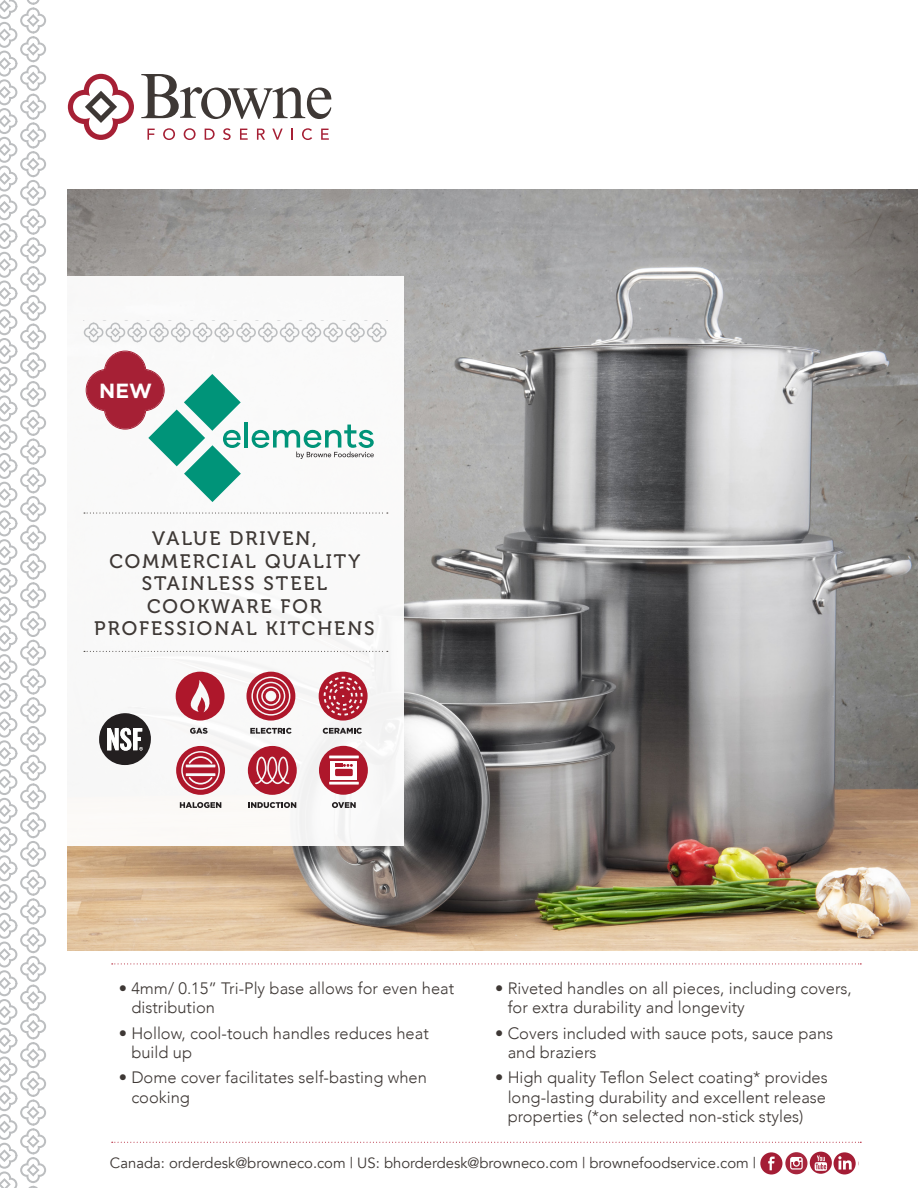
<style>
.page{position:relative;width:918px;height:1188px;background:#fff}
.page>*{position:absolute;margin:0;border:0;box-sizing:border-box;transform-origin:0 0}
.t1{font:700 20.4px "Gotham";color:#fff}
.t2{font:19.5px/22.5px "Museo 500";letter-spacing:.1em;color:#3e3835;text-align:center}
.t3{font:300 16.5px/19.5px "Avenir";color:#3e3835}
.t4{font:14.85px "Avenir";color:#3e3835}
</style>
<div class="page">
<svg style="left:0;top:0;width:46px;height:1188px"></svg>
<svg style="left:68px;top:74px;width:66px;height:66px"></svg>
<svg style="left:147px;top:129px;width:8px;height:11px"></svg>
<svg style="left:163px;top:128px;width:12px;height:12px"></svg>
<svg style="left:184px;top:128px;width:12px;height:12px"></svg>
<svg style="left:205px;top:129px;width:10px;height:11px"></svg>
<svg style="left:223px;top:128px;width:8px;height:12px"></svg>
<svg style="left:240px;top:129px;width:8px;height:11px"></svg>
<svg style="left:257px;top:129px;width:8px;height:11px"></svg>
<svg style="left:272px;top:129px;width:11px;height:11px"></svg>
<svg style="left:291px;top:129px;width:2px;height:11px"></svg>
<svg style="left:302px;top:128px;width:10px;height:12px"></svg>
<svg style="left:321px;top:129px;width:8px;height:11px"></svg>
<svg style="left:141px;top:74px;width:190px;height:45px"></svg>
<div style="left:760px;top:1152px;width:22px;height:23px;background:#a41d35;border-radius:50%"></div>
<svg style="left:768px;top:1157px;width:7px;height:13px"></svg>
<svg style="left:785px;top:1152px;width:22px;height:22px"></svg>
<svg style="left:790px;top:1157px;width:13px;height:13px"></svg>
<svg style="left:791px;top:1158px;width:10px;height:10px"></svg>
<svg style="left:810px;top:1152px;width:22px;height:22px"></svg>
<svg style="left:815px;top:1155px;width:12px;height:16px"></svg>
<div style="left:834px;top:1152px;width:22px;height:22px;background:#a41d35;border-radius:50%"></div>
<svg style="left:838px;top:1156px;width:14px;height:14px"></svg>
<img style="left:68px;top:189px;width:850px;height:761px">
<div style="left:57px;top:277px;width:347px;height:569px;background:#fff"></div>
<svg style="left:83px;top:322px;width:304px;height:20px"></svg>
<svg style="left:246px;top:672px;width:49px;height:49px"></svg>
<svg style="left:319px;top:672px;width:49px;height:49px"></svg>
<svg style="left:176px;top:672px;width:49px;height:49px"></svg>
<svg style="left:190px;top:728px;width:18px;height:6px"></svg>
<svg style="left:250px;top:728px;width:42px;height:6px"></svg>
<svg style="left:323px;top:728px;width:39px;height:6px"></svg>
<svg style="left:176px;top:746px;width:49px;height:49px"></svg>
<svg style="left:248px;top:746px;width:49px;height:49px"></svg>
<svg style="left:319px;top:746px;width:49px;height:49px"></svg>
<svg style="left:331px;top:761px;width:26px;height:18px"></svg>
<hr style="left:329px;top:756px;width:30px;height:2px;background:#fff">
<hr style="left:329px;top:782px;width:30px;height:3px;background:#fff">
<div style="left:335px;top:769px;width:18px;height:7px;background:#ae172b;border-radius:2px"></div>
<svg style="left:335px;top:764px;width:18px;height:3px"></svg>
<svg style="left:180px;top:802px;width:41px;height:6px"></svg>
<svg style="left:248px;top:802px;width:48px;height:6px"></svg>
<svg style="left:332px;top:802px;width:24px;height:6px"></svg>
<svg style="left:84px;top:513px;width:304px;height:1px"></svg>
<svg style="left:84px;top:651px;width:304px;height:1px"></svg>
<svg style="left:112px;top:1142px;width:749px;height:1px"></svg>
<svg style="left:112px;top:963px;width:749px;height:1px"></svg>
<hr style="left:244px;top:423px;width:4px;height:25px;background:#009479">
<svg style="left:252px;top:425px;width:122px;height:34px"></svg>
<svg style="left:86px;top:351px;width:155px;height:151px"></svg>
<svg style="left:99px;top:713px;width:52px;height:52px"></svg>
<p class="t1" style="left:99px;top:378px;width:54px">NEW</p>
<p class="t2" style="left:94px;top:528px;width:282px">VALUE DRIVEN,<br>COMMERCIAL QUALITY<br>STAINLESS STEEL<br>COOKWARE FOR<br>PROFESSIONAL KITCHENS</p>
<p class="t3" style="left:131px;top:979px;width:324px;text-indent:-13px">• 4mm/ 0.15” Tri-Ply base allows for even heat distribution</p>
<p class="t3" style="left:131px;top:1023px;width:299px;text-indent:-13px">• Hollow, cool-touch handles reduces heat build up</p>
<p class="t3" style="left:131px;top:1068px;width:297px;text-indent:-13px">• Dome cover facilitates self-basting when cooking</p>
<p class="t3" style="left:508px;top:979px;width:346px;text-indent:-13px">• Riveted handles on all pieces, including covers, for extra durability and longevity</p>
<p class="t3" style="left:508px;top:1023px;width:327px;text-indent:-13px">• Covers included with sauce pots, sauce pans and braziers</p>
<p class="t3" style="left:508px;top:1068px;width:322px;text-align:justify;text-indent:-13px">• High quality Teflon Select coating* provides long-lasting durability and excellent release properties (*on selected non-stick styles)</p>
<p class="t4" style="left:110px;top:1154px;width:648px">Canada: orderdesk@browneco.com | US: bhorderdesk@browneco.com | brownefoodservice.com |</p>
</div>
